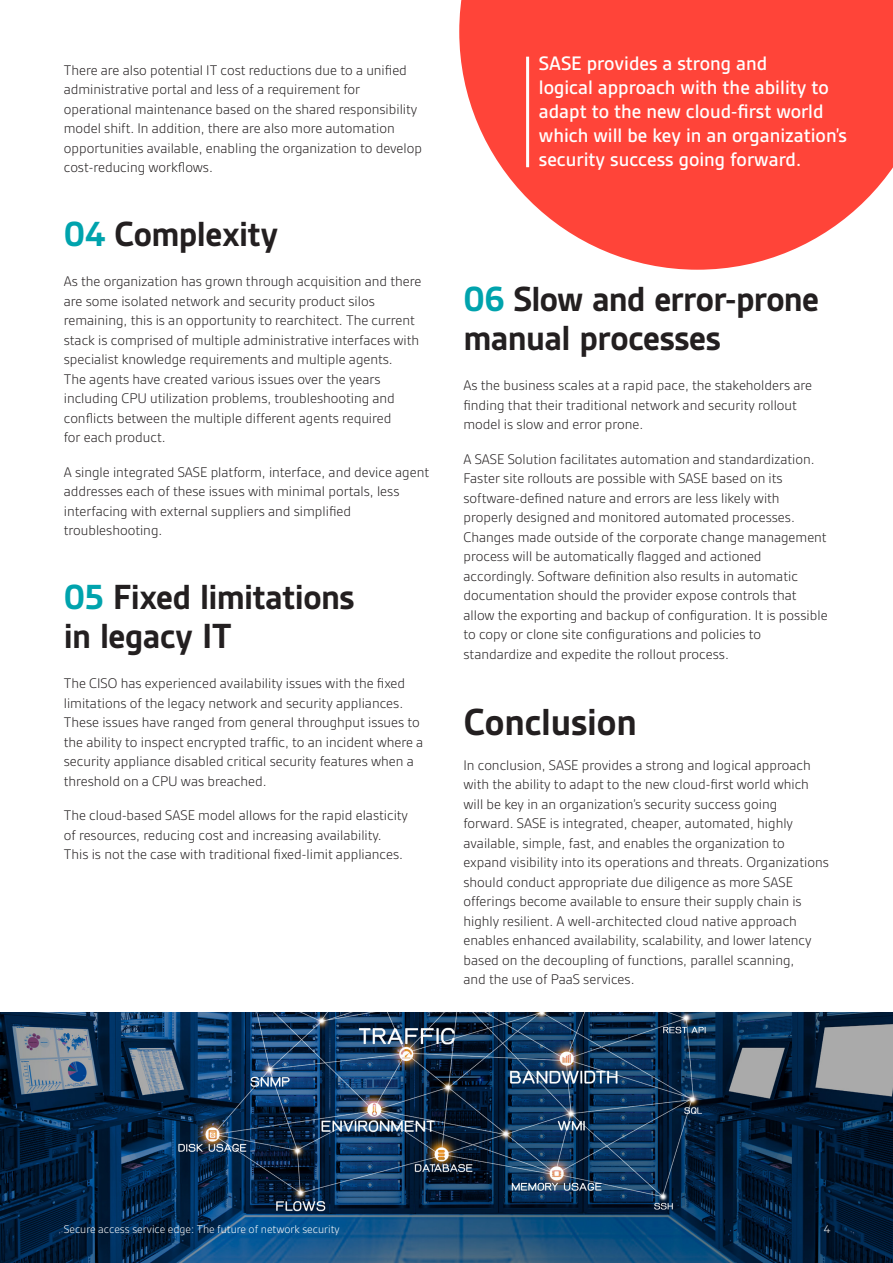
<style>
.page{position:relative;width:893px;height:1263px;background:#fff}
.page>*{position:absolute;margin:0;border:0;box-sizing:border-box;transform-origin:0 0}
.Body_text{font:700 40.5px "Gesta";letter-spacing:-.005em;color:#231f20}
.t1{font:700 37.5px/39px "Gesta";letter-spacing:-.015em;color:#231f20}
.Large_box_text{font:500 21px/24px "Gesta";color:#fff}
.Body_text-2{font:300 15px/19.5px "Gesta";color:#231f20}
.box_text{font:300 12px "Gesta";color:#fff}
.Body_text-3{font:300 12px "Gesta";color:#fff}
.s1{color:#00a3ad}
</style>
<div class="page">
<img style="left:0;top:1012px;width:893px;height:251px">
<svg style="left:459px;top:0;width:434px;height:270px;fill:#ff4439"></svg>
<hr style="left:526px;top:57px;width:3px;height:110px;background:#fff">
<p class="Body_text-2" style="left:64px;top:60px;width:360px">There are also potential IT cost reductions due to a unified administrative portal and less of a requirement for operational maintenance based on the shared responsibility model shift. In addition, there are also more automation opportunities available, enabling the organization to develop cost-reducing workflows.</p>
<p class="t1" style="left:64px;top:214px;width:216px"><span class="s1">04</span> Complexity</p>
<p class="Body_text-2" style="left:64px;top:272px;width:359px">As the organization has grown through acquisition and there are some isolated network and security product silos remaining, this is an opportunity to rearchitect. The current stack is comprised of multiple administrative interfaces with specialist knowledge requirements and multiple agents.<br>The agents have created various issues over the years including CPU utilization problems, troubleshooting and conflicts between the multiple different agents required<br>for each product.</p>
<p class="Body_text-2" style="left:64px;top:462px;width:367px">A single integrated SASE platform, interface, and device agent addresses each of these issues with minimal portals, less interfacing with external suppliers and simplified troubleshooting.</p>
<p class="t1" style="left:64px;top:577px;width:292px"><span class="s1">05</span> Fixed limitations in legacy IT</p>
<p class="Body_text-2" style="left:64px;top:674px;width:361px">The CISO has experienced availability issues with the fixed limitations of the legacy network and security appliances.<br>These issues have ranged from general throughput issues to the ability to inspect encrypted traffic, to an incident where a security appliance disabled critical security features when a threshold on a CPU was breached.</p>
<p class="Body_text-2" style="left:64px;top:806px;width:346px">The cloud-based SASE model allows for the rapid elasticity of resources, reducing cost and increasing availability.<br>This is not the case with traditional fixed-limit appliances.</p>
<p class="Large_box_text" style="left:539px;top:51px;width:310px">SASE provides a strong and<br>logical approach with the ability to adapt to the new cloud-first world which will be key in an organization’s security success going forward.</p>
<p class="t1" style="left:463px;top:279px;width:357px"><span class="s1">06</span> Slow and error-prone manual processes</p>
<p class="Body_text-2" style="left:463px;top:375px;width:350px">As the business scales at a rapid pace, the stakeholders are finding that their traditional network and security rollout model is slow and error prone.</p>
<p class="Body_text-2" style="left:463px;top:449px;width:366px">A SASE Solution facilitates automation and standardization.<br>Faster site rollouts are possible with SASE based on its software-defined nature and errors are less likely with properly designed and monitored automated processes.<br>Changes made outside of the corporate change management process will be automatically flagged and actioned accordingly. Software definition also results in automatic documentation should the provider expose controls that allow the exporting and backup of configuration. It is possible to copy or clone site configurations and policies to standardize and expedite the rollout process.</p>
<p class="Body_text" style="left:463px;top:699px;width:175px">Conclusion</p>
<p class="Body_text-2" style="left:463px;top:755px;width:367px">In conclusion, SASE provides a strong and logical approach with the ability to adapt to the new cloud-first world which will be key in an organization’s security success going forward. SASE is integrated, cheaper, automated, highly available, simple, fast, and enables the organization to expand visibility into its operations and threats. Organizations should conduct appropriate due diligence as more SASE offerings become available to ensure their supply chain is highly resilient. A well-architected cloud native approach enables enhanced availability, scalability, and lower latency based on the decoupling of functions, parallel scanning,<br>and the use of PaaS services.</p>
<p class="box_text" style="left:64px;top:1222px;width:277px">Secure access service edge: The future of network security</p>
<p class="Body_text-3" style="left:824px;top:1222px;width:8px">4</p>
</div>
